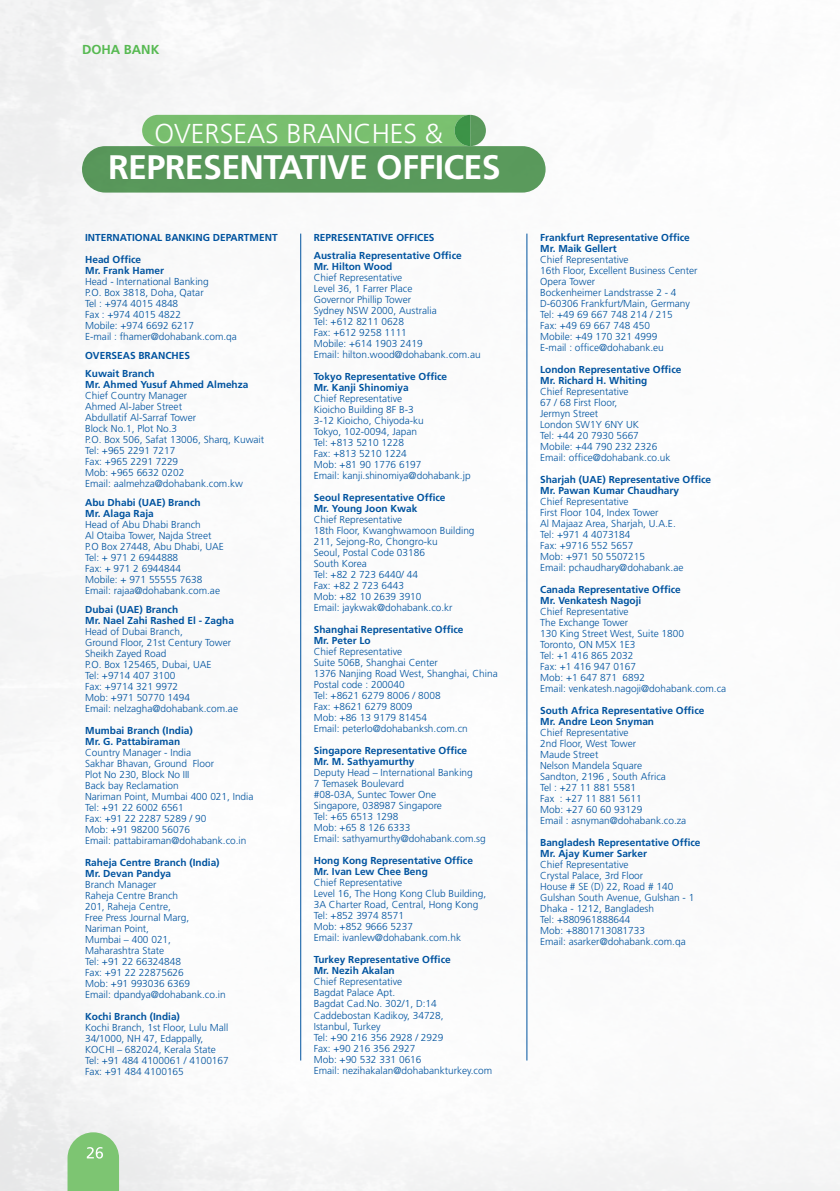
<style>
.page{position:relative;width:840px;height:1191px;background:#fff}
.page>*{position:absolute;margin:0;border:0;box-sizing:border-box;transform-origin:0 0}
.t1{font:700 34px "Frutiger LT";letter-spacing:-.02em;color:#fff}
.t2{font:300 27.4px "Frutiger CE";color:#fff}
.t3{font:16px "Frutiger";color:#fff}
.t4{font:700 13px "Frutiger CE";color:#56b951}
.t5{font:300 10px/11px "Frutiger LT";color:#00539f}
.t6{font:700 10px/11px "Frutiger LT";color:#00539f}
</style>
<div class="page">
<img style="left:0;top:0;width:839px;height:1191px">
<svg style="left:67px;top:1132px;width:52px;height:59px;background:#89c97f"></svg>
<hr style="left:300px;top:234px;width:1px;height:826px;background:#00539f">
<hr style="left:526px;top:234px;width:1px;height:826px;background:#00539f">
<svg style="left:142px;top:115px;width:343px;height:31px;background:#78bd6f"></svg>
<div style="left:82px;top:146px;width:463px;height:47px;background:#5c9d5e;border-radius:23px"></div>
<h3 class="t4" style="left:82px;top:42px;width:79px">DOHA BANK</h3>
<h2 class="t2" style="left:154px;top:117px;width:290px">OVERSEAS BRANCHES &amp;</h2>
<h1 class="t1" style="left:108px;top:147px;width:394px">REPRESENTATIVE OFFICES</h1>
<p class="t6" style="left:85px;top:232px;width:10px">International</p>
<p class="t6" style="left:165px;top:232px;width:14px">Banking</p>
<p class="t6" style="left:213px;top:232px;width:15px">Department</p>
<p class="t6" style="left:85px;top:254px;width:80px">Head Office<br>Mr. Frank Hamer</p>
<p class="t5" style="left:85px;top:276px;width:153px">Head - International Banking<br>P.O. Box 3818, Doha, Qatar<br>Tel : +974 4015 4848<br>Fax : +974 4015 4822<br>Mobile: +974 6692 6217<br>E-mail : fhamer@dohabank.com.qa</p>
<p class="t6" style="left:85px;top:350px;width:15px">Overseas</p>
<p class="t6" style="left:85px;top:346px;width:71px;line-height:18.6px;text-indent:53px">Branches<br>Kuwait Branch</p>
<p class="t6" style="left:85px;top:379px;width:165px">Mr. Ahmed Yusuf Ahmed Almehza</p>
<p class="t5" style="left:85px;top:390px;width:180px">Chief Country Manager<br>Ahmed Al-Jaber Street<br>Abdullatif Al-Sarraf Tower<br>Block No.1, Plot No.3<br>P.O. Box 506, Safat 13006, Sharq, Kuwait<br>Tel: +965 2291 7217<br>Fax: +965 2291 7229<br>Mob: +965 6632 0202<br>Email: aalmehza@dohabank.com.kw</p>
<p class="t6" style="left:85px;top:497px;width:117px">Abu Dhabi (UAE) Branch<br>Mr. Alaga Raja</p>
<p class="t5" style="left:85px;top:519px;width:140px">Head of Abu Dhabi Branch<br>Al Otaiba Tower, Najda Street<br>P.O Box 27448, Abu Dhabi, UAE<br>Tel: + 971 2 6944888<br>Fax: + 971 2 6944844<br>Mobile: + 971 55555 7638<br>Email: rajaa@dohabank.com.ae</p>
<p class="t6" style="left:85px;top:604px;width:150px">Dubai (UAE) Branch<br>Mr. Nael Zahi Rashed El - Zagha</p>
<p class="t5" style="left:85px;top:626px;width:154px">Head of Dubai Branch,<br>Ground Floor, 21st Century Tower<br>Sheikh Zayed Road<br>P.O. Box 125465, Dubai, UAE<br>Tel: +9714 407 3100<br>Fax: +9714 321 9972<br>Mob: +971 50770 1494<br>Email: nelzagha@dohabank.com.ae</p>
<p class="t6" style="left:85px;top:725px;width:109px">Mumbai Branch (India)<br>Mr. G. Pattabiraman</p>
<p class="t5" style="left:85px;top:747px;width:170px">Country Manager - India<br>Sakhar Bhavan, Ground Floor<br>Plot No 230, Block No III<br>Back bay Reclamation<br>Nariman Point, Mumbai 400 021, India<br>Tel: +91 22 6002 6561<br>Fax: +91 22 2287 5289 / 90<br>Mob: +91 98200 56076<br>Email: pattabiraman@dohabank.co.in</p>
<p class="t6" style="left:85px;top:857px;width:136px">Raheja Centre Branch (India)<br>Mr. Devan Pandya</p>
<p class="t5" style="left:85px;top:879px;width:142px">Branch Manager<br>Raheja Centre Branch<br>201, Raheja Centre,<br>Free Press Journal Marg,<br>Nariman Point,<br>Mumbai – 400 021,<br>Maharashtra State<br>Tel: +91 22 66324848<br>Fax: +91 22 22875626<br>Mob: +91 993036 6369<br>Email: dpandya@dohabank.co.in</p>
<p class="t6" style="left:85px;top:1011px;width:96px">Kochi Branch (India)</p>
<p class="t5" style="left:85px;top:1022px;width:145px">Kochi Branch, 1st Floor, Lulu Mall<br>34/1000, NH 47, Edappally,<br>KOCHI – 682024, Kerala State<br>Tel: +91 484 4100061 / 4100167<br>Fax: +91 484 4100165</p>
<h3 class="t3" style="left:86px;top:1143px;width:19px">26</h3>
<p class="t6" style="left:313px;top:229px;width:149px;line-height:18px;text-indent:83px">Offices<br>Australia Representative Office</p>
<p class="t6" style="left:313px;top:261px;width:80px">Mr. Hilton Wood</p>
<p class="t5" style="left:313px;top:272px;width:168px">Chief Representative<br>Level 36, 1 Farrer Place<br>Governor Phillip Tower<br>Sydney NSW 2000, Australia<br>Tel: +612 8211 0628<br>Fax: +612 9258 1111<br>Mobile: +614 1903 2419<br>Email: hilton.wood@dohabank.com.au</p>
<p class="t6" style="left:313px;top:371px;width:135px">Tokyo Representative Office<br>Mr. Kanji Shinomiya</p>
<p class="t5" style="left:313px;top:393px;width:158px">Chief Representative<br>Kioicho Building 8F B-3<br>3-12 Kioicho, Chiyoda-ku<br>Tokyo, 102-0094, Japan<br>Tel: +813 5210 1228<br>Fax: +813 5210 1224<br>Mob: +81 90 1776 6197<br>Email: kanji.shinomiya@dohabank.jp</p>
<p class="t6" style="left:313px;top:492px;width:133px">Seoul Representative Office<br>Mr. Young Joon Kwak</p>
<p class="t5" style="left:313px;top:514px;width:162px">Chief Representative<br>18th Floor, Kwanghwamoon Building<br>211, Sejong-Ro, Chongro-ku<br>Seoul, Postal Code 03186<br>South Korea<br>Tel: +82 2 723 6440/ 44<br>Fax: +82 2 723 6443<br>Mob: +82 10 2639 3910<br>Email: jaykwak@dohabank.co.kr</p>
<p class="t6" style="left:313px;top:624px;width:151px">Shanghai Representative Office<br>Mr. Peter Lo</p>
<p class="t5" style="left:313px;top:646px;width:185px">Chief Representative<br>Suite 506B, Shanghai Center<br>1376 Nanjing Road West, Shanghai, China<br>Postal code : 200040<br>Tel: +8621 6279 8006 / 8008<br>Fax: +8621 6279 8009<br>Mob: +86 13 9179 81454<br>Email: peterlo@dohabanksh.com.cn</p>
<p class="t6" style="left:313px;top:745px;width:155px">Singapore Representative Office<br>Mr. M. Sathyamurthy</p>
<p class="t5" style="left:313px;top:767px;width:173px">Deputy Head – International Banking<br>7 Temasek Boulevard<br>#08-03A, Suntec Tower One<br>Singapore, 038987 Singapore<br>Tel: +65 6513 1298<br>Mob: +65 8 126 6333<br>Email: sathyamurthy@dohabank.com.sg</p>
<p class="t6" style="left:313px;top:855px;width:161px">Hong Kong Representative Office<br>Mr. Ivan Lew Chee Beng</p>
<p class="t5" style="left:313px;top:877px;width:174px">Chief Representative<br>Level 16, The Hong Kong Club Building,<br>3A Charter Road, Central, Hong Kong<br>Tel: +852 3974 8571<br>Mob: +852 9666 5237<br>Email: ivanlew@dohabank.com.hk</p>
<p class="t6" style="left:313px;top:954px;width:138px">Turkey Representative Office<br>Mr. Nezih Akalan</p>
<p class="t5" style="left:313px;top:976px;width:180px">Chief Representative<br>Bagdat Palace Apt.<br>Bagdat Cad.No. 302/1, D:14<br>Caddebostan Kadikoy, 34728,<br>Istanbul, Turkey<br>Tel: +90 216 356 2928 / 2929<br>Fax: +90 216 356 2927<br>Mob: +90 532 331 0616<br>Email: nezihakalan@dohabankturkey.com</p>
<p class="t6" style="left:313px;top:232px;width:13px">Representative</p>
<p class="t6" style="left:540px;top:232px;width:151px">Frankfurt Representative Office<br>Mr. Maik Gellert</p>
<p class="t5" style="left:540px;top:254px;width:159px">Chief Representative<br>16th Floor, Excellent Business Center<br>Opera Tower<br>Bockenheimer Landstrasse 2 - 4<br>D-60306 Frankfurt/Main, Germany<br>Tel: +49 69 667 748 214 / 215<br>Fax: +49 69 667 748 450<br>Mobile: +49 170 321 4999<br>E-mail : office@dohabank.eu</p>
<p class="t6" style="left:540px;top:364px;width:143px">London Representative Office<br>Mr. Richard H. Whiting</p>
<p class="t5" style="left:540px;top:386px;width:132px">Chief Representative<br>67 / 68 First Floor,<br>Jermyn Street<br>London SW1Y 6NY UK<br>Tel: +44 20 7930 5667<br>Mobile: +44 790 232 2326<br>Email: office@dohabank.co.uk</p>
<p class="t6" style="left:540px;top:474px;width:172px">Sharjah (UAE) Representative Office<br>Mr. Pawan Kumar Chaudhary</p>
<p class="t5" style="left:540px;top:496px;width:145px">Chief Representative<br>First Floor 104, Index Tower<br>Al Majaaz Area, Sharjah, U.A.E.<br>Tel: +971 4 4073184<br>Fax: +9716 552 5657<br>Mob: +971 50 5507215<br>Email: pchaudhary@dohabank.ae</p>
<p class="t6" style="left:540px;top:584px;width:142px">Canada Representative Office<br>Mr. Venkatesh Nagoji</p>
<p class="t5" style="left:540px;top:606px;width:187px">Chief Representative<br>The Exchange Tower<br>130 King Street West, Suite 1800<br>Toronto, ON M5X 1E3<br>Tel: +1 416 865 2032<br>Fax: +1 416 947 0167<br>Mob: +1 647 871 6892<br>Email: venkatesh.nagoji@dohabank.com.ca</p>
<p class="t6" style="left:540px;top:705px;width:166px">South Africa Representative Office<br>Mr. Andre Leon Snyman</p>
<p class="t5" style="left:540px;top:727px;width:148px">Chief Representative<br>2nd Floor, West Tower<br>Maude Street<br>Nelson Mandela Square<br>Sandton, 2196 , South Africa<br>Tel : +27 11 881 5581<br>Fax : +27 11 881 5611<br>Mob: +27 60 60 93129<br>Email : asnyman@dohabank.co.za</p>
<p class="t6" style="left:540px;top:837px;width:162px">Bangladesh Representative Office<br>Mr. Ajay Kumer Sarker</p>
<p class="t5" style="left:540px;top:859px;width:156px">Chief Representative<br>Crystal Palace, 3rd Floor<br>House # SE (D) 22, Road # 140<br>Gulshan South Avenue, Gulshan - 1<br>Dhaka - 1212, Bangladesh<br>Tel: +880961888644<br>Mob: +8801713081733<br>Email: asarker@dohabank.com.qa</p>
</div>
